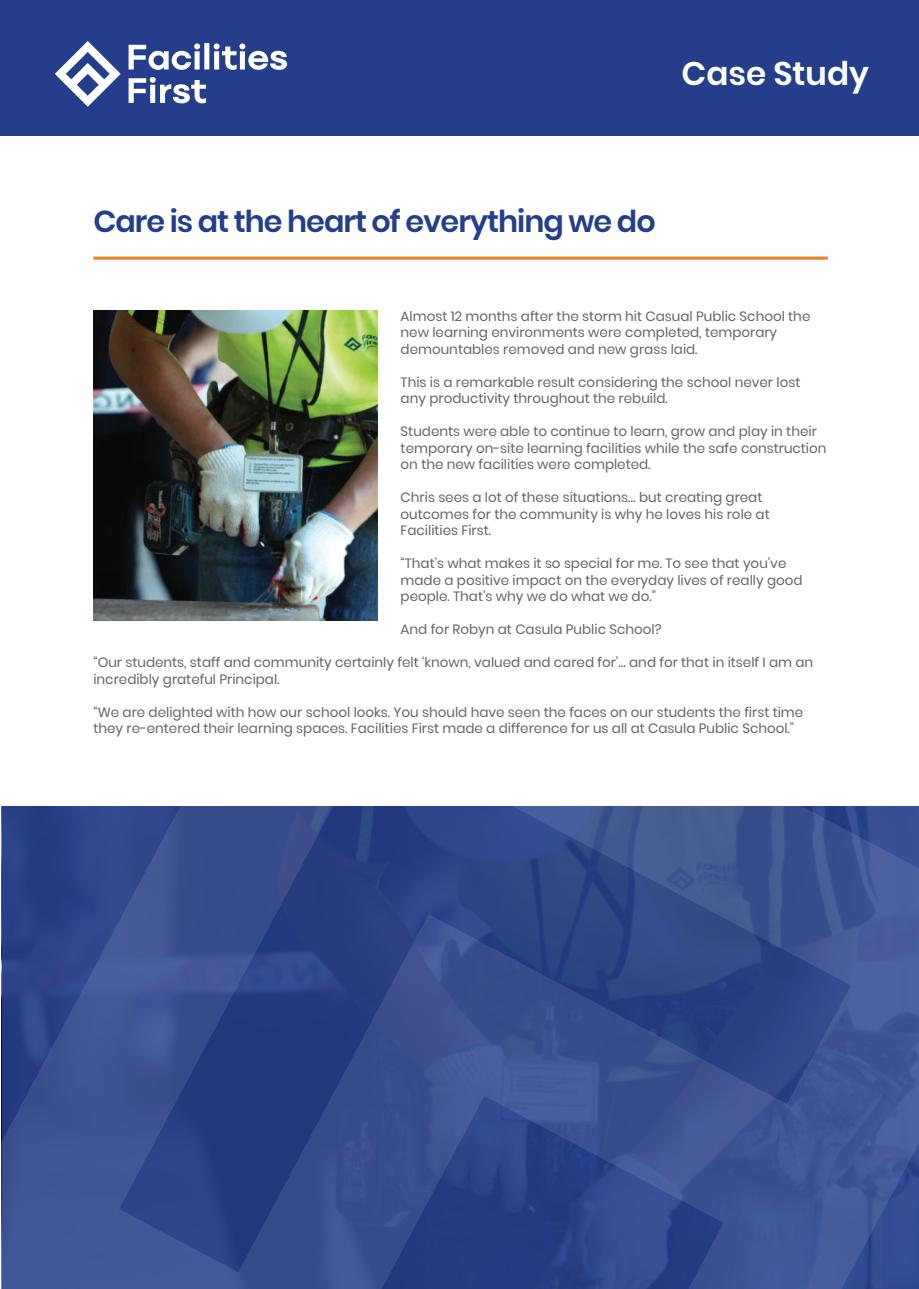
<style>
.page{position:relative;width:919px;height:1289px;background:#fff}
.page>*{position:absolute;margin:0;border:0;box-sizing:border-box;transform-origin:0 0}
.t1{font:600 32.55px "Poppins";color:#fff}
.t2{font:600 30.15px "Poppins";letter-spacing:-.035em;color:#243e8b}
.t3{font:13.5px/16.5px "Poppins";color:#636466}
</style>
<div class="page">
<div style="left:0;top:0;width:918px;height:136px;background:#243e8b"></div>
<svg style="left:55px;top:41px;width:232px;height:66px"></svg>
<svg style="left:93px;top:256px;width:734px;height:4px;background:#e99f55"></svg>
<svg style="left:2px;top:807px;width:916px;height:481px;background:#344b8c"></svg>
<img style="left:93px;top:310px;width:284px;height:311px">
<h1 class="t1" style="left:681px;top:54px;width:189px">Case Study</h1>
<h2 class="t2" style="left:93px;top:204px;width:563px">Care is at the heart of everything we do</h2>
<p class="t3" style="left:400px;top:308px;width:411px">Almost 12 months after the storm hit Casual Public School the new learning environments were completed, temporary demountables removed and new grass laid.</p>
<p class="t3" style="left:400px;top:374px;width:401px">This is a remarkable result considering the school never lost any productivity throughout the rebuild.</p>
<p class="t3" style="left:400px;top:423px;width:427px">Students were able to continue to learn, grow and play in their temporary on-site learning facilities while the safe construction on the new facilities were completed.</p>
<p class="t3" style="left:400px;top:489px;width:370px">Chris sees a lot of these situations… but creating great outcomes for the community is why he loves his role at<br>Facilities First.</p>
<p class="t3" style="left:400px;top:555px;width:403px">“That’s what makes it so special for me. To see that you’ve made a positive impact on the everyday lives of really good people. That’s why we do what we do.”</p>
<p class="t3" style="left:400px;top:621px;width:262px">And for Robyn at Casula Public School?</p>
<p class="t3" style="left:93px;top:654px;width:721px">“Our students, staff and community certainly felt ‘known, valued and cared for’… and for that in itself I am an incredibly grateful Principal.</p>
<p class="t3" style="left:93px;top:704px;width:711px">“We are delighted with how our school looks. You should have seen the faces on our students the first time they re-entered their learning spaces. Facilities First made a difference for us all at Casula Public School.”</p>
</div>
